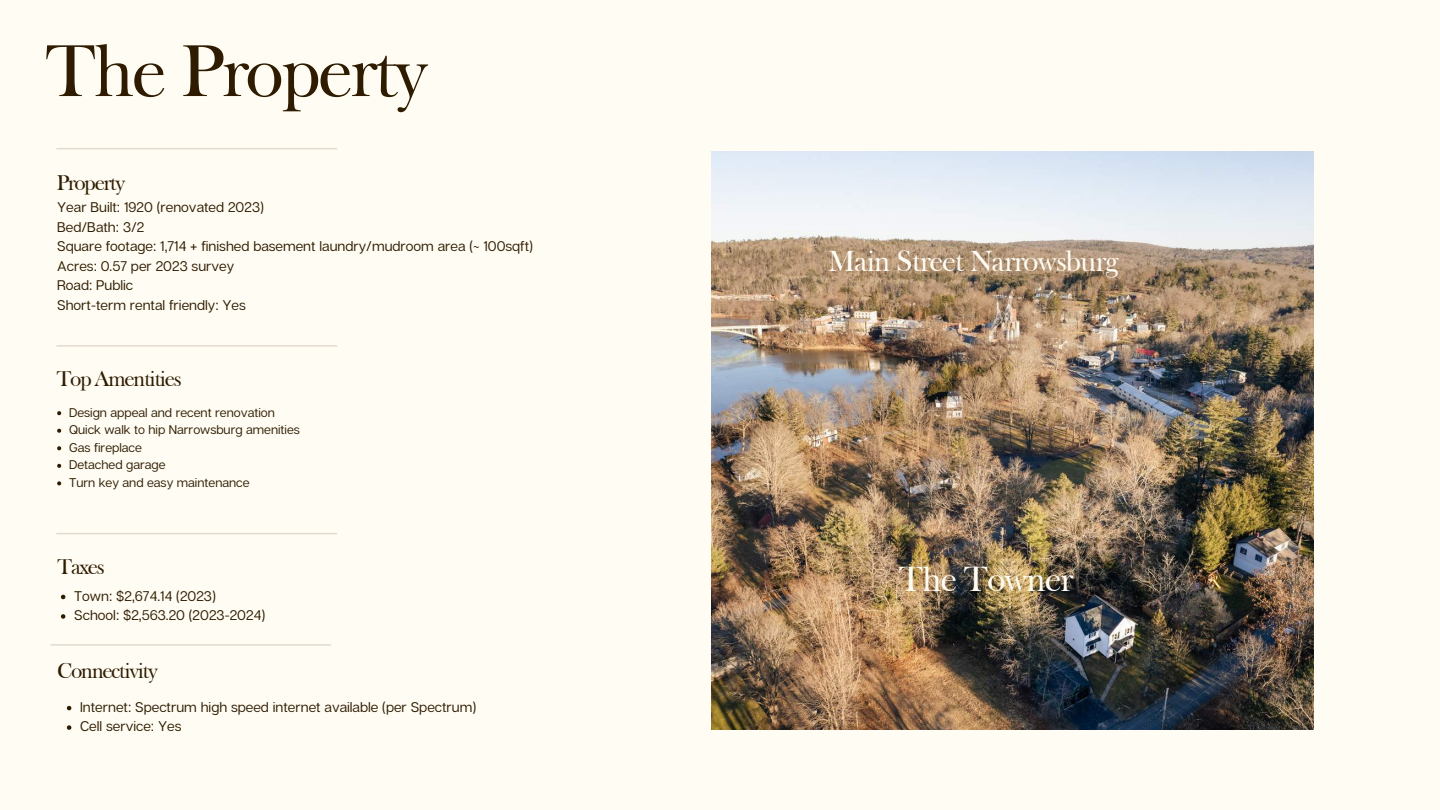
<style>
.page{position:relative;width:1440px;height:810px;background:#fffcf3}
.page>*{position:absolute;margin:0;border:0;box-sizing:border-box;transform-origin:0 0}
.t1{font:75px "Frys Baskerville BT";letter-spacing:-.04em;color:#2e1b00}
.t2{font:36px "Frys Baskerville BT";letter-spacing:-.04em;color:#fffcf3}
.t3{font:30px "Frys Baskerville BT";letter-spacing:-.04em;color:#fffcf3}
.t4{font:22px "Frys Baskerville BT";letter-spacing:-.065em;color:#2e1b00}
.t5{font:14px/19.5px "Articulat CF";color:#2e1b00}
.t6{font:12.6px/17.6px "Articulat CF";color:#2e1b00}
</style>
<div class="page">
<hr style="left:56px;top:148px;width:281px;height:1px;background:#e3dbce">
<hr style="left:56px;top:345px;width:281px;height:2px;background:#e3dbce">
<hr style="left:50px;top:644px;width:281px;height:2px;background:#e3dbce">
<img style="left:711px;top:152px;width:603px;height:577px">
<svg style="left:67px;top:706px;width:4px;height:4px"></svg>
<svg style="left:67px;top:725px;width:4px;height:5px"></svg>
<svg style="left:57px;top:411px;width:4px;height:4px"></svg>
<svg style="left:57px;top:429px;width:4px;height:4px"></svg>
<svg style="left:57px;top:446px;width:4px;height:4px"></svg>
<svg style="left:57px;top:464px;width:4px;height:4px"></svg>
<svg style="left:57px;top:481px;width:4px;height:4px"></svg>
<svg style="left:61px;top:595px;width:4px;height:4px"></svg>
<svg style="left:61px;top:614px;width:4px;height:5px"></svg>
<hr style="left:56px;top:533px;width:281px;height:1px;background:#e3dbce">
<h1 class="t1" style="left:45px;top:24px;width:385px">The Property</h1>
<h3 class="t4" style="left:56px;top:169px;width:70px">Property</h3>
<p class="t5" style="left:57px;top:197px;width:477px">Year Built: 1920 (renovated 2023)<br>Bed/Bath: 3/2<br>Square footage: 1,714 + finished basement laundry/mudroom area (~ 100sqft)<br>Acres: 0.57 per 2023 survey<br>Road: Public<br>Short-term rental friendly: Yes</p>
<h3 class="t4" style="left:56px;top:365px;width:127px">Top Amentities</h3>
<p class="t6" style="left:69px;top:403px;width:232px">Design appeal and recent renovation<br>Quick walk to hip Narrowsburg amenities<br>Gas fireplace<br>Detached garage<br>Turn key and easy maintenance</p>
<h3 class="t4" style="left:57px;top:553px;width:49px">Taxes</h3>
<p class="t5" style="left:74px;top:586px;width:192px">Town: $2,674.14 (2023)<br>School: $2,563.20 (2023-2024)</p>
<h3 class="t4" style="left:57px;top:657px;width:102px">Connectivity</h3>
<p class="t5" style="left:80px;top:697px;width:397px">Internet: Spectrum high speed internet available (per Spectrum)<br>Cell service: Yes</p>
<h3 class="t3" style="left:828px;top:242px;width:291px">Main Street Narrowsburg</h3>
<h2 class="t2" style="left:899px;top:557px;width:176px">The Towner</h2>
</div>
